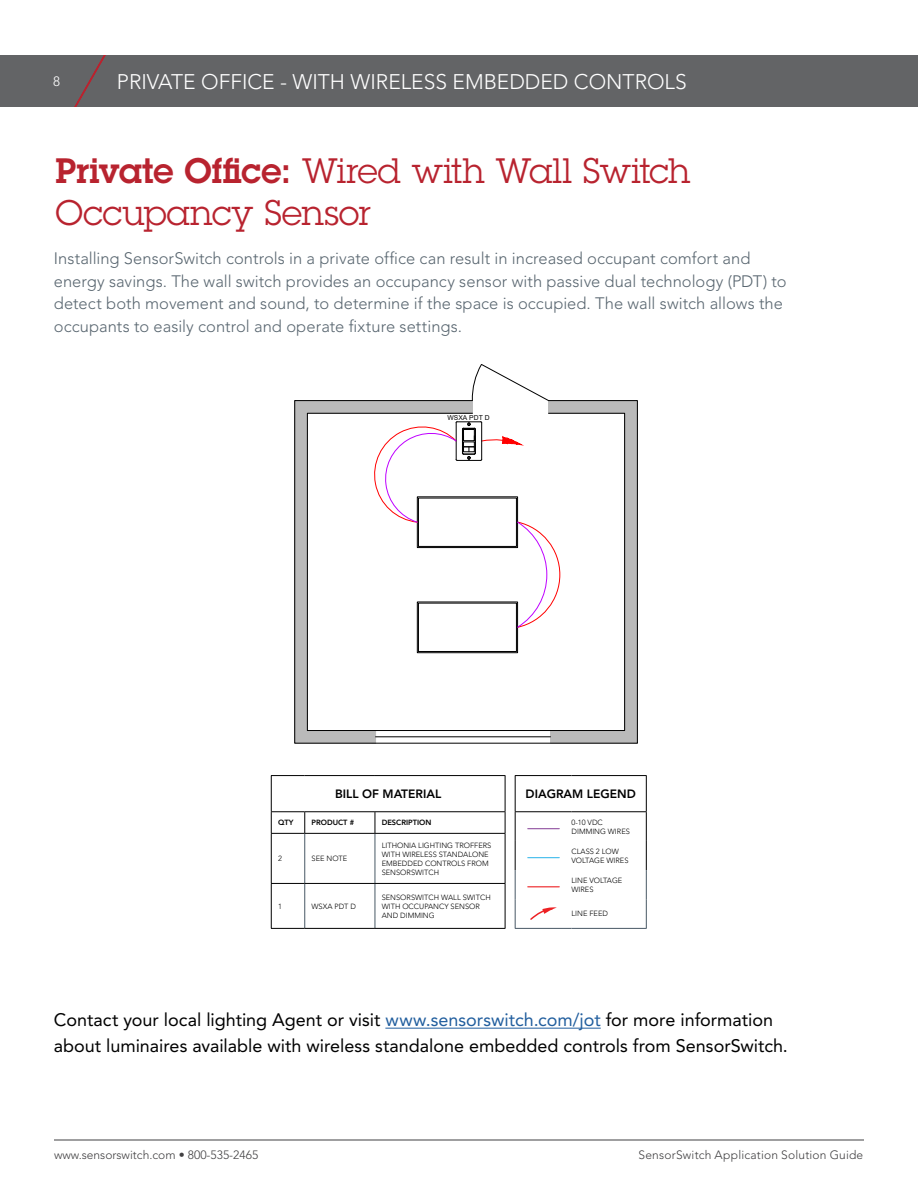
<style>
.page{position:relative;width:918px;height:1188px;background:#fff}
.page>*{position:absolute;margin:0;border:0;box-sizing:border-box;transform-origin:0 0}
.t1{font:34.65px/42.3px "Lubalin Graph Std";color:#b8232f}
.t2{font:300 21px "Avenir LT Std";color:#fff}
.t3{font:18px/25.5px "Avenir LT Std";color:#000}
.t4{font:300 16.5px/22.5px "Avenir LT Std";letter-spacing:.005em;color:#596670}
.t5{font:300 13.5px "Avenir LT Std";color:#fff}
.t6{font:300 12px "Avenir LT Std";letter-spacing:.01em;color:#414042}
.t7{font:800 12px "Avenir LT Std";color:#000}
.t8{font:300 7.5px/9px "Avenir LT Std";color:#000}
.t9{font:800 7.5px "Avenir LT Std";color:#000}
.t10{font:6.75px "Arial";color:#000}
.s1{font-weight:600}
.s2{color:#215e9e}
</style>
<div class="page">
<div style="left:0;top:53px;width:918px;height:54px;background:#636466"></div>
<svg style="left:71px;top:54px;width:38px;height:53px"></svg>
<div style="left:0;top:0;width:918px;height:54px;background:#fff"></div>
<hr style="left:54px;top:1140px;width:810px;height:1px;background:#414042">
<hr style="left:385px;top:1028px;width:216px;height:1px;background:#215e9e">
<svg style="left:294px;top:364px;width:344px;height:380px"></svg>
<hr style="left:515px;top:775px;width:57px;height:1px;background:#000">
<hr style="left:515px;top:776px;width:1px;height:35px;background:#000">
<hr style="left:572px;top:775px;width:75px;height:1px;background:#000">
<hr style="left:646px;top:776px;width:1px;height:35px;background:#000">
<svg style="left:515px;top:812px;width:1px;height:116px"></svg>
<svg style="left:646px;top:812px;width:1px;height:116px"></svg>
<hr style="left:515px;top:928px;width:57px;height:1px;background:#485865">
<hr style="left:572px;top:928px;width:75px;height:1px;background:#485865">
<hr style="left:515px;top:811px;width:57px;height:1px;background:#000">
<hr style="left:572px;top:811px;width:75px;height:1px;background:#000">
<hr style="left:528px;top:828px;width:31px;height:1px;background:#9051a0">
<hr style="left:528px;top:857px;width:31px;height:1px;background:#40bbec">
<hr style="left:528px;top:886px;width:31px;height:1px;background:#ed2124">
<svg style="left:530px;top:907px;width:27px;height:13px"></svg>
<hr style="left:304px;top:834px;width:1px;height:49px;background:#485865">
<hr style="left:375px;top:834px;width:1px;height:49px;background:#485865">
<hr style="left:304px;top:884px;width:1px;height:44px;background:#485865">
<hr style="left:375px;top:884px;width:1px;height:44px;background:#485865">
<hr style="left:271px;top:775px;width:34px;height:1px;background:#000">
<hr style="left:271px;top:776px;width:1px;height:35px;background:#000">
<hr style="left:305px;top:775px;width:70px;height:1px;background:#000">
<hr style="left:375px;top:775px;width:130px;height:1px;background:#000">
<hr style="left:505px;top:776px;width:1px;height:35px;background:#000">
<hr style="left:271px;top:834px;width:1px;height:49px;background:#000">
<hr style="left:505px;top:834px;width:1px;height:49px;background:#000">
<hr style="left:271px;top:883px;width:34px;height:1px;background:#000">
<hr style="left:271px;top:884px;width:1px;height:44px;background:#000">
<hr style="left:305px;top:883px;width:70px;height:1px;background:#000">
<hr style="left:375px;top:883px;width:130px;height:1px;background:#000">
<hr style="left:505px;top:884px;width:1px;height:44px;background:#000">
<hr style="left:271px;top:928px;width:34px;height:1px;background:#000">
<hr style="left:305px;top:928px;width:70px;height:1px;background:#000">
<hr style="left:375px;top:928px;width:130px;height:1px;background:#000">
<hr style="left:271px;top:811px;width:34px;height:1px;background:#000">
<svg style="left:271px;top:812px;width:1px;height:21px"></svg>
<hr style="left:305px;top:811px;width:70px;height:1px;background:#000">
<svg style="left:304px;top:812px;width:1px;height:21px"></svg>
<hr style="left:375px;top:811px;width:130px;height:1px;background:#000">
<svg style="left:375px;top:812px;width:1px;height:21px"></svg>
<svg style="left:505px;top:812px;width:1px;height:21px"></svg>
<hr style="left:271px;top:833px;width:34px;height:1px;background:#000">
<hr style="left:305px;top:833px;width:70px;height:1px;background:#000">
<hr style="left:375px;top:833px;width:130px;height:1px;background:#000">
<p class="t5" style="left:53px;top:74px;width:9px">8</p>
<p class="t2" style="left:117px;top:70px;width:571px">PRIVATE OFFICE - WITH WIRELESS EMBEDDED CONTROLS</p>
<h1 class="t1" style="left:56px;top:149px;width:636px"><span class="s1">Private Office:</span> Wired with Wall Switch<br>Occupancy Sensor</h1>
<p class="t4" style="left:54px;top:247px;width:734px">Installing SensorSwitch controls in a private office can result in increased occupant comfort and energy savings. The wall switch provides an occupancy sensor with passive dual technology (PDT) to detect both movement and sound, to determine if the space is occupied. The wall switch allows the occupants to easily control and operate fixture settings.</p>
<p class="t10" style="left:448px;top:413px;width:44px">WSXA PDT D</p>
<p class="t7" style="left:335px;top:787px;width:108px">BILL OF MATERIAL</p>
<p class="t9" style="left:278px;top:818px;width:17px">QTY</p>
<p class="t9" style="left:312px;top:818px;width:44px">PRODUCT #</p>
<p class="t9" style="left:382px;top:818px;width:51px">DESCRIPTION</p>
<p class="t8" style="left:278px;top:854px;width:5px">2</p>
<p class="t8" style="left:312px;top:854px;width:37px">SEE NOTE</p>
<p class="t8" style="left:382px;top:841px;width:111px">LITHONIA LIGHTING TROFFERS<br>WITH WIRELESS STANDALONE<br>EMBEDDED CONTROLS FROM<br>SENSORSWITCH</p>
<p class="t8" style="left:278px;top:902px;width:5px">1</p>
<p class="t8" style="left:312px;top:902px;width:46px">WSXA PDT D</p>
<p class="t8" style="left:382px;top:893px;width:111px">SENSORSWITCH WALL SWITCH<br>WITH OCCUPANCY SENSOR<br>AND DIMMING</p>
<p class="t7" style="left:526px;top:787px;width:112px">DIAGRAM LEGEND</p>
<p class="t8" style="left:572px;top:818px;width:60px">0-10 VDC<br>DIMMING WIRES</p>
<p class="t8" style="left:572px;top:847px;width:59px">CLASS 2 LOW<br>VOLTAGE WIRES</p>
<p class="t8" style="left:572px;top:876px;width:52px">LINE VOLTAGE<br>WIRES</p>
<p class="t8" style="left:572px;top:909px;width:38px">LINE FEED</p>
<p class="t3" style="left:54px;top:1008px;width:736px">Contact your local lighting Agent or visit <span class="s2">www.sensorswitch.com/jot</span> for more information about luminaires available with wireless standalone embedded controls from SensorSwitch.</p>
<p class="t6" style="left:54px;top:1147px;width:206px">www.sensorswitch.com • 800-535-2465</p>
<p class="t6" style="left:638px;top:1147px;width:226px">SensorSwitch Application Solution Guide</p>
</div>
